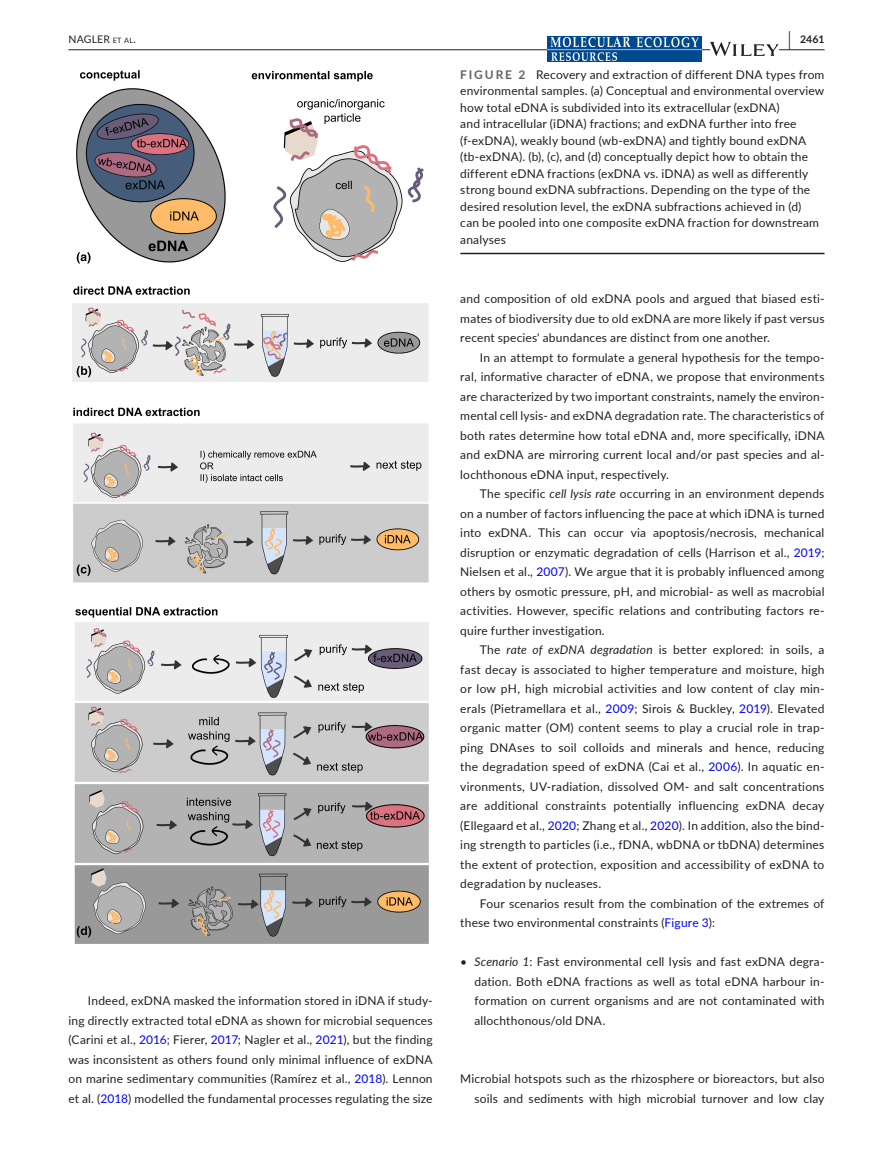
<style>
.page{position:relative;width:893px;height:1174px;background:#fff}
.page>*{position:absolute;margin:0;border:0;box-sizing:border-box;transform-origin:0 0}
.t1{font:12px/19.5px "Lato";letter-spacing:.015em;color:#231f20;text-align:justify}
.t2{font:10.5px "Lato";letter-spacing:.02em;color:#231f20}
.t3{font:700 10.5px "Lato";color:#231f20}
.s1{font-size:7.35px}
.s2{font-size:19.5px}
.s3{color:#00f}
.s4{font-weight:700;color:#636366}
.s5{font-style:italic}
</style>
<div class="page">
<hr style="left:68px;top:49px;width:756px;height:1px;background:#231f20">
<img style="left:548px;top:36px;width:153px;height:26px">
<svg style="left:710px;top:42px;width:69px;height:14px"></svg>
<img style="left:72px;top:70px;width:357px;height:874px">
<hr style="left:460px;top:253px;width:364px;height:1px;background:#231f20">
<p class="t2" style="left:68px;top:31px;width:69px">NAGLER <span class="s1">et al</span>.</p>
<p class="t3" style="left:789px;top:31px;width:37px"><span class="s2">|</span> 2461</p>
<p class="t1" style="left:68px;top:990px;width:366px;text-indent:20px">Indeed, exDNA masked the information stored in iDNA if study&shy;ing directly extracted total eDNA as shown for microbial sequences (Carini et al., <span class="s3">2016</span>; Fierer, <span class="s3">2017</span>; Nagler et al., <span class="s3">2021</span>), but the finding was inconsistent as others found only minimal influence of exDNA on marine sedimentary communities (Ramírez et al., <span class="s3">2018</span>). Lennon et al. (<span class="s3">2018</span>) modelled the fundamental processes regulating the size</p>
<p class="t1" style="left:460px;top:66px;width:366px;line-height:16.5px;text-align:left"><span class="s4">FIGURE 2</span> Recovery and extraction of different DNA types from environmental samples. (a) Conceptual and environmental overview how total eDNA is subdivided into its extracellular (exDNA)<br>and intracellular (iDNA) fractions; and exDNA further into free (f-exDNA), weakly bound (wb-exDNA) and tightly bound exDNA (tb-exDNA). (b), (c), and (d) conceptually depict how to obtain the different eDNA fractions (exDNA vs. iDNA) as well as differently strong bound exDNA subfractions. Depending on the type of the desired resolution level, the exDNA subfractions achieved in (d)<br>can be pooled into one composite exDNA fraction for downstream analyses</p>
<p class="t1" style="left:460px;top:288px;width:366px">and composition of old exDNA pools and argued that biased esti&shy;mates of biodiversity due to old exDNA are more likely if past versus recent species' abundances are distinct from one another.</p>
<p class="t1" style="left:460px;top:347px;width:366px;text-indent:20px">In an attempt to formulate a general hypothesis for the tempo&shy;ral, informative character of eDNA, we propose that environments are characterized by two important constraints, namely the environ&shy;mental cell lysis- and exDNA degradation rate. The characteristics of both rates determine how total eDNA and, more specifically, iDNA and exDNA are mirroring current local and/or past species and al&shy;lochthonous eDNA input, respectively.</p>
<p class="t1" style="left:460px;top:483px;width:366px;text-indent:20px">The specific <span class="s5">cell lysis rate</span> occurring in an environment depends on a number of factors influencing the pace at which iDNA is turned into exDNA. This can occur via apoptosis/necrosis, mechanical disruption or enzymatic degradation of cells (Harrison et al., <span class="s3">2019</span>; Nielsen et al., <span class="s3">2007</span>). We argue that it is probably influenced among others by osmotic pressure, pH, and microbial- as well as macrobial activities. However, specific relations and contributing factors re&shy;quire further investigation.</p>
<p class="t1" style="left:460px;top:639px;width:366px;text-indent:20px">The <span class="s5">rate of exDNA degradation</span> is better explored: in soils, a fast decay is associated to higher temperature and moisture, high or low pH, high microbial activities and low content of clay min&shy;erals (Pietramellara et al., <span class="s3">2009</span>; Sirois &amp; Buckley, <span class="s3">2019</span>). Elevated organic matter (OM) content seems to play a crucial role in trap&shy;ping DNAses to soil colloids and minerals and hence, reducing the degradation speed of exDNA (Cai et al., <span class="s3">2006</span>). In aquatic en&shy;vironments, UV-radiation, dissolved OM- and salt concentrations are additional constraints potentially influencing exDNA decay (Ellegaard et al., <span class="s3">2020</span>; Zhang et al., <span class="s3">2020</span>). In addition, also the bind&shy;ing strength to particles (i.e., fDNA, wbDNA or tbDNA) determines the extent of protection, exposition and accessibility of exDNA to degradation by nucleases.</p>
<p class="t1" style="left:460px;top:893px;width:366px;text-indent:20px">Four scenarios result from the combination of the extremes of these two environmental constraints (<span class="s3">Figure 3</span>):</p>
<p class="t1" style="left:474px;top:951px;width:351px;text-indent:-14px">• <span class="s5">Scenario 1</span>: Fast environmental cell lysis and fast exDNA degra&shy;dation. Both eDNA fractions as well as total eDNA harbour in&shy;formation on current organisms and are not contaminated with allochthonous/old DNA.</p>
<p class="t1" style="left:460px;top:1068px;width:366px;text-align:right">Microbial hotspots such as the rhizosphere or bioreactors, but also soils and sediments with high microbial turnover and low clay</p>
</div>
